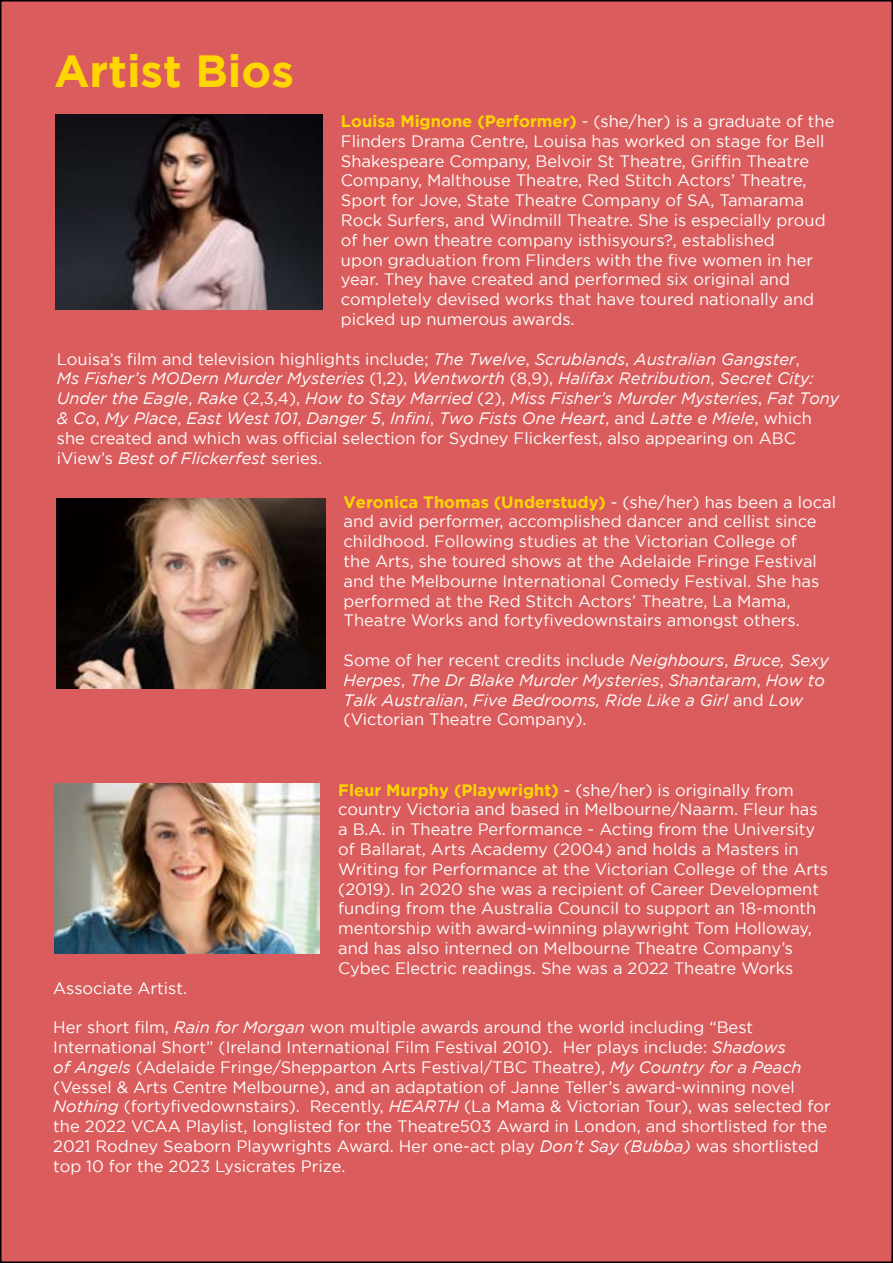
<style>
.page{position:relative;width:893px;height:1263px;background:#fff}
.page>*{position:absolute;margin:0;border:0;box-sizing:border-box;transform-origin:0 0}
.t1{font:700 45px "Gotham";color:#ffd600}
.t2{font:16.5px/19.8px "Gotham";color:#fff}
.t3{font:italic 16.5px/19.8px "Gotham";color:#fff}
.s1{font-weight:700;color:#ffd600}
.s2{font-style:normal}
.s3{font-style:italic}
</style>
<div class="page">
<div style="left:1px;top:1px;width:891px;height:1261px;background:#db5c5c"></div>
<img style="left:55px;top:115px;width:268px;height:194px">
<img style="left:56px;top:498px;width:270px;height:191px">
<img style="left:55px;top:783px;width:264px;height:171px">
<h1 class="t1" style="left:54px;top:45px;width:241px">Artist Bios</h1>
<p class="t2" style="left:341px;top:111px;width:495px"><span class="s1">Louisa Mignone (Performer)</span> - (she/her) is a graduate of the Flinders Drama Centre, Louisa has worked on stage for Bell Shakespeare Company, Belvoir St Theatre, Griffin Theatre Company, Malthouse Theatre, Red Stitch Actors’ Theatre, Sport for Jove, State Theatre Company of SA, Tamarama Rock Surfers, and Windmill Theatre. She is especially proud of her own theatre company isthisyours?, established<br>upon graduation from Flinders with the five women in her year. They have created and performed six original and completely devised works that have toured nationally and picked up numerous awards.</p>
<p class="t3" style="left:57px;top:349px;width:784px"><span class="s2">Louisa’s film and television highlights include;</span> The Twelve<span class="s2">,</span> Scrublands<span class="s2">,</span> Australian Gangster<span class="s2">,<br></span>Ms Fisher’s MODern Murder Mysteries <span class="s2">(1,2),</span> Wentworth <span class="s2">(8,9),</span> Halifax Retribution<span class="s2">,</span> Secret City:<br>Under the Eagle<span class="s2">,</span> Rake <span class="s2">(2,3,4),</span> How to Stay Married <span class="s2">(2),</span> Miss Fisher’s Murder Mysteries<span class="s2">,</span> Fat Tony &amp; Co<span class="s2">,</span> My Place<span class="s2">,</span> East West 101<span class="s2">,</span> Danger 5<span class="s2">,</span> Infini<span class="s2">,</span> Two Fists One Heart<span class="s2">, and</span> Latte e Miele<span class="s2">, which she created and which was official selection for Sydney Flickerfest, also appearing on ABC iView’s</span> Best of Flickerfest <span class="s2">series.</span></p>
<p class="t2" style="left:344px;top:491px;width:494px"><span class="s1">Veronica Thomas (Understudy)</span> - (she/her) has been a local and avid performer, accomplished dancer and cellist since childhood. Following studies at the Victorian College of<br>the Arts, she toured shows at the Adelaide Fringe Festival and the Melbourne International Comedy Festival. She has performed at the Red Stitch Actors’ Theatre, La Mama, Theatre Works and fortyfivedownstairs amongst others.</p>
<p class="t3" style="left:344px;top:650px;width:487px"><span class="s2">Some of her recent credits include</span> Neighbours<span class="s2">,</span> Bruce, Sexy Herpes<span class="s2">,</span> The Dr Blake Murder Mysteries<span class="s2">,</span> Shantaram<span class="s2">,</span> How to Talk Australian<span class="s2">,</span> Five Bedrooms, Ride Like a Girl <span class="s2">and</span> Low <span class="s2">(Victorian Theatre Company).</span></p>
<p class="t2" style="left:338px;top:779px;width:491px"><span class="s1">Fleur Murphy (Playwright)</span> - (she/her) is originally from country Victoria and based in Melbourne/Naarm. Fleur has a B.A. in Theatre Performance - Acting from the University of Ballarat, Arts Academy (2004) and holds a Masters in Writing for Performance at the Victorian College of the Arts (2019). In 2020 she was a recipient of Career Development funding from the Australia Council to support an 18-month mentorship with award-winning playwright Tom Holloway, and has also interned on Melbourne Theatre Company’s Cybec Electric readings. She was a 2022 Theatre Works</p>
<p class="t2" style="left:53px;top:977px;width:135px">Associate Artist.</p>
<p class="t2" style="left:53px;top:1017px;width:779px">Her short film, <span class="s3">Rain for Morgan</span> won multiple awards around the world including “Best International Short” (Ireland International Film Festival 2010). Her plays include: <span class="s3">Shadows<br>of Angels</span> (Adelaide Fringe/Shepparton Arts Festival/TBC Theatre), <span class="s3">My Country for a Peach </span>(Vessel &amp; Arts Centre Melbourne), and an adaptation of Janne Teller’s award-winning novel <span class="s3">Nothing</span> (fortyfivedownstairs). Recently, <span class="s3">HEARTH</span> (La Mama &amp; Victorian Tour), was selected for the 2022 VCAA Playlist, longlisted for the Theatre503 Award in London, and shortlisted for the 2021 Rodney Seaborn Playwrights Award. Her one-act play <span class="s3">Don’t Say (Bubba)</span> was shortlisted top 10 for the 2023 Lysicrates Prize.</p>
</div>
